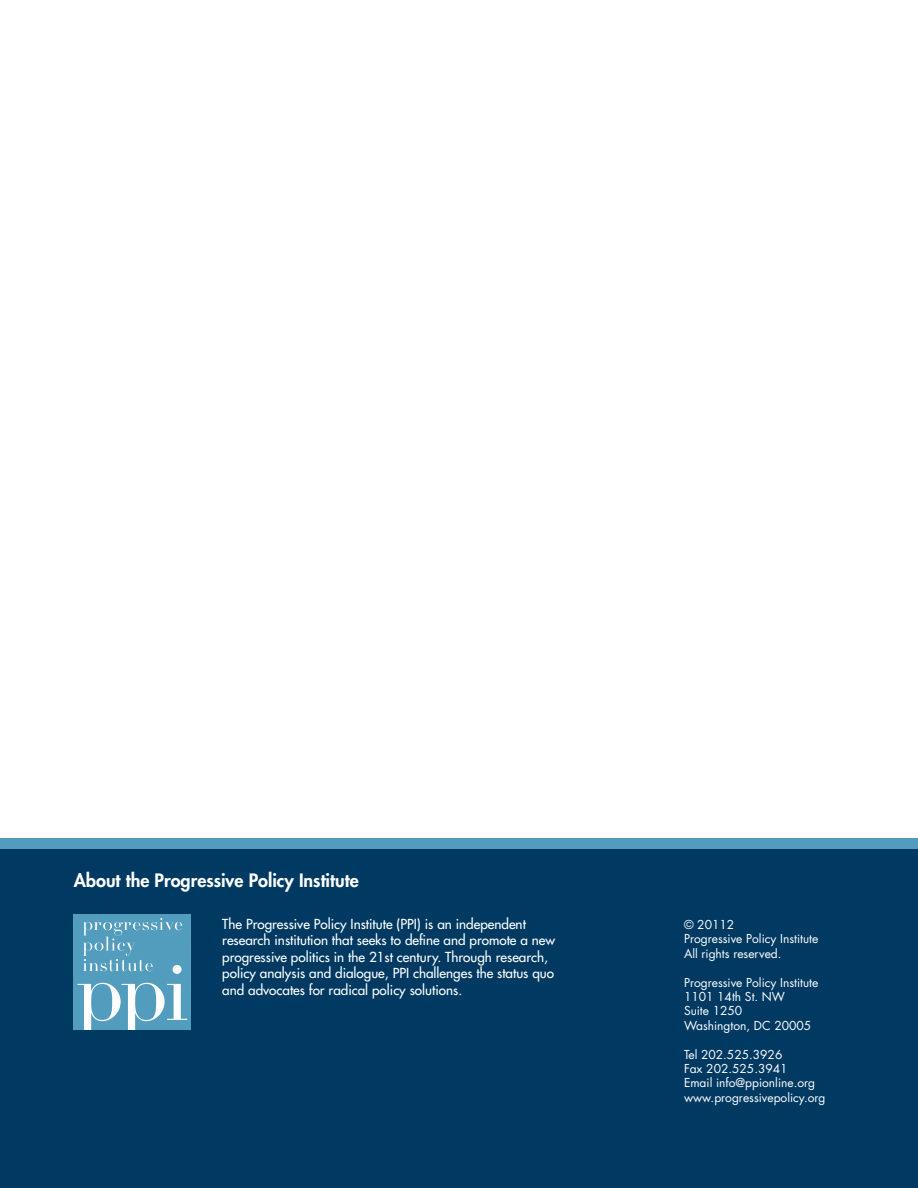
<style>
.page{position:relative;width:918px;height:1188px;background:#fff}
.page>*{position:absolute;margin:0;border:0;box-sizing:border-box;transform-origin:0 0}
.t1{font:800 18px "Futura";color:#fff}
.t2{font:13.5px/16.5px "Futura";color:#fff}
.t3{font:12px/14.4px "Futura";color:#fff}
</style>
<div class="page">
<div style="left:0;top:843px;width:918px;height:345px;background:#003a62"></div>
<div style="left:0;top:838px;width:918px;height:10px;background:#529cbe"></div>
<div style="left:74px;top:914px;width:117px;height:117px;background:#529cbe"></div>
<svg style="left:78px;top:983px;width:109px;height:48px"></svg>
<div style="left:173px;top:965px;width:9px;height:9px;background:#fff;border-radius:50%"></div>
<svg style="left:83px;top:918px;width:99px;height:54px"></svg>
<h1 class="t1" style="left:74px;top:869px;width:286px">About the Progressive Policy Institute</h1>
<p class="t2" style="left:222px;top:915px;width:334px">The Progressive Policy Institute (PPI) is an independent research institution that seeks to define and promote a new progressive politics in the 21st century. Through research, policy analysis and dialogue, PPI challenges the status quo and advocates for radical policy solutions.</p>
<p class="t3" style="left:684px;top:917px;width:136px">© 20112<br>Progressive Policy I nstitute<br>All rights reserved.</p>
<p class="t3" style="left:684px;top:975px;width:136px">Progressive Policy I nstitute<br>1101 14th St. NW<br>Suite 1250<br>Washington, DC 20005</p>
<p class="t3" style="left:684px;top:1047px;width:143px">Tel 202.525.3926<br>Fax 202.525.3941<br>Email info@ppionline.org www.progressivepolicy.org</p>
</div>
